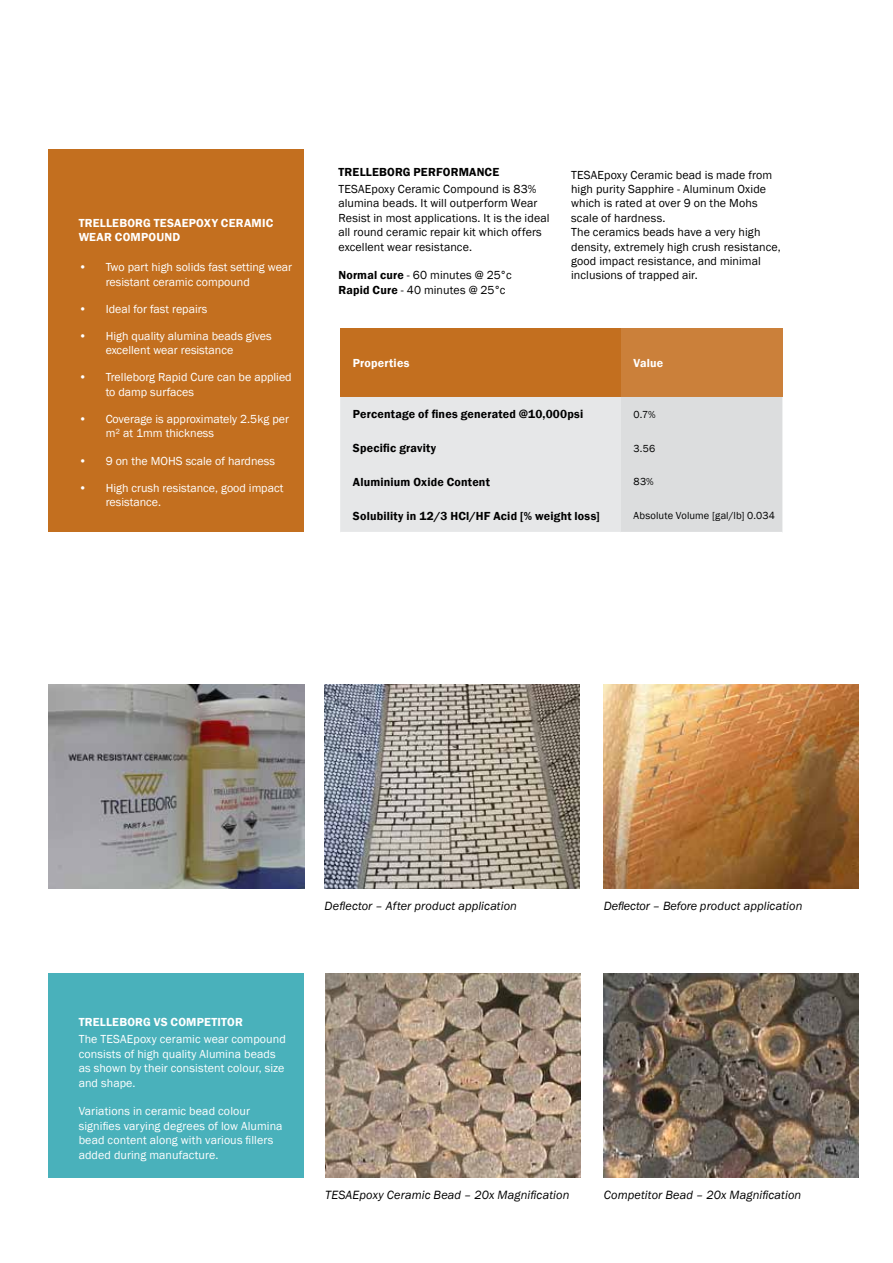
<style>
.page{position:relative;width:893px;height:1263px;background:#fff}
.page>*{position:absolute;margin:0;border:0;box-sizing:border-box;transform-origin:0 0}
.t1{font:italic 12.3px "Franklin Gothic";letter-spacing:.01em;color:#000}
.t2{font:12px/14.4px "Franklin Gothic";color:#fff}
.t3{font:12px/14.4px "Franklin Gothic";letter-spacing:.01em;color:#000}
.t4{font:600 12px "Franklin Gothic";letter-spacing:.015em;color:#000}
.t5{font:600 12px/14.4px "Franklin Gothic";letter-spacing:.015em;color:#fff}
.t6{font:10.5px "Franklin Gothic";letter-spacing:.015em;color:#000}
.s1{font-weight:600}
</style>
<div class="page">
<hr style="left:0;top:0;width:1px;height:600px;background:#98483c">
<img style="left:325px;top:685px;width:255px;height:204px">
<div style="left:49px;top:974px;width:255px;height:204px;background:#49b1bb"></div>
<div style="left:49px;top:149px;width:255px;height:382px;background:#c36f1f"></div>
<img style="left:604px;top:685px;width:255px;height:204px">
<img style="left:49px;top:685px;width:255px;height:204px">
<div style="left:340px;top:329px;width:281px;height:68px;background:#c36f1f"></div>
<div style="left:621px;top:329px;width:161px;height:68px;background:#cb803a"></div>
<svg style="left:340px;top:397px;width:442px;height:135px;background:#e2e3e4"></svg>
<img style="left:325px;top:974px;width:255px;height:204px">
<img style="left:604px;top:974px;width:255px;height:204px">
<p class="t5" style="left:79px;top:215px;width:196px">TRELLEBORG TESAEPOXY CERAMIC<br>WEAR COMPOUND</p>
<p class="t2" style="left:106px;top:260px;width:188px;text-indent:-27px">• Two part high solids fast setting wear resistant ceramic compound</p>
<p class="t2" style="left:79px;top:302px;width:130px">• Ideal for fast repairs</p>
<p class="t2" style="left:106px;top:329px;width:167px;text-indent:-27px">• High quality alumina beads gives excellent wear resistance</p>
<p class="t2" style="left:106px;top:370px;width:188px;text-indent:-27px">• Trelleborg Rapid Cure can be applied to damp surfaces</p>
<p class="t2" style="left:106px;top:412px;width:185px;text-indent:-27px">• Coverage is approximately 2.5kg per m² at 1mm thickness</p>
<p class="t2" style="left:79px;top:454px;width:198px">• 9 on the MOHS scale of hardness</p>
<p class="t2" style="left:106px;top:481px;width:179px;text-indent:-27px">• High crush resistance, good impact resistance.</p>
<p class="t4" style="left:338px;top:164px;width:162px">TRELLEBORG PERFORMANCE</p>
<p class="t3" style="left:338px;top:182px;width:213px">TESAEpoxy Ceramic Compound is 83% alumina beads. It will outperform Wear Resist in most applications. It is the ideal all round ceramic repair kit which offers excellent wear resistance.</p>
<p class="t3" style="left:338px;top:268px;width:175px"><span class="s1">Normal cure</span> - 60 minutes @ 25°c<br><span class="s1">Rapid Cure</span> - 40 minutes @ 25°c</p>
<p class="t3" style="left:571px;top:168px;width:211px">TESAEpoxy Ceramic bead is made from high purity Sapphire - Aluminum Oxide which is rated at over 9 on the Mohs scale of hardness.<br>The ceramics beads have a very high density, extremely high crush resistance, good impact resistance, and minimal inclusions of trapped air.</p>
<p class="t5" style="left:353px;top:356px;width:58px">Properties</p>
<p class="t5" style="left:634px;top:356px;width:31px">Value</p>
<p class="t4" style="left:353px;top:407px;width:232px">Percentage of fines generated @10,000psi</p>
<p class="t6" style="left:634px;top:408px;width:24px">0.7%</p>
<p class="t4" style="left:353px;top:441px;width:85px">Specific gravity</p>
<p class="t6" style="left:634px;top:441px;width:23px">3.56</p>
<p class="t4" style="left:353px;top:475px;width:139px">Aluminium Oxide Content</p>
<p class="t6" style="left:634px;top:475px;width:22px">83%</p>
<p class="t4" style="left:353px;top:508px;width:248px">Solubility in 12/3 HCl/HF Acid [% weight loss]</p>
<p class="t6" style="left:634px;top:509px;width:143px">Absolute Volume [gal/lb] 0.034</p>
<p class="t1" style="left:325px;top:898px;width:194px">Deflector – After product application</p>
<p class="t1" style="left:604px;top:898px;width:200px">Deflector – Before product application</p>
<p class="t5" style="left:79px;top:1015px;width:166px">TRELLEBORG VS COMPETITOR</p>
<p class="t2" style="left:79px;top:1032px;width:209px">The TESAEpoxy ceramic wear compound consists of high quality Alumina beads as shown by their consistent colour, size and shape.</p>
<p class="t2" style="left:79px;top:1104px;width:205px">Variations in ceramic bead colour signifies varying degrees of low Alumina bead content along with various fillers added during manufacture.</p>
<p class="t1" style="left:325px;top:1187px;width:246px">TESAEpoxy Ceramic Bead – 20x Magnification</p>
<p class="t1" style="left:604px;top:1187px;width:199px">Competitor Bead – 20x Magnification</p>
</div>
